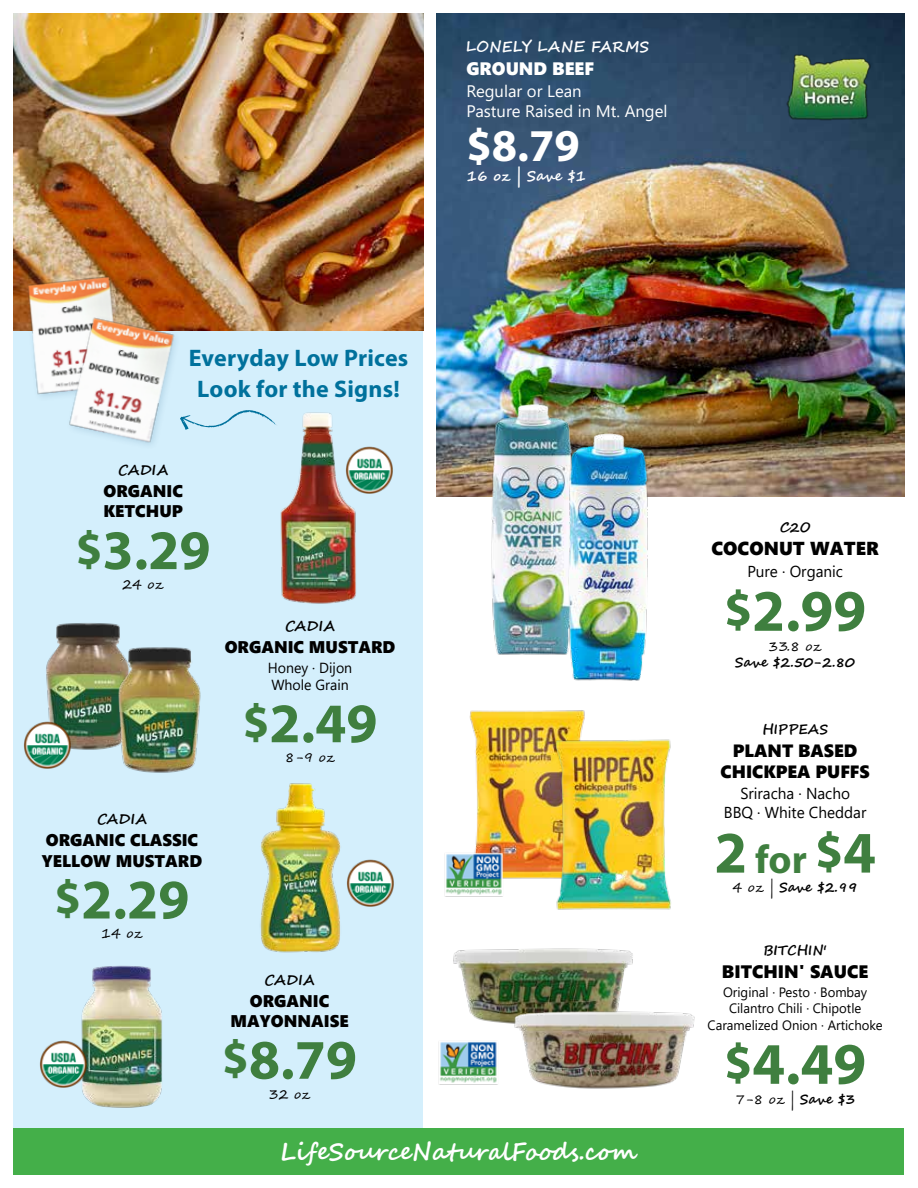
<style>
.page{position:relative;width:918px;height:1188px;background:#fff}
.page>*{position:absolute;margin:0;border:0;box-sizing:border-box;transform-origin:0 0}
.t1{font:700 59.25px "Myriad Pro";color:#3f7f3f}
.t2{font:700 56.25px "Myriad Pro";color:#3f7f3f}
.t3{font:700 45.75px "Myriad Pro";color:#fff}
.t4{font:700 40.05px "Myriad Pro";color:#3f7f3f}
.t5{font:700 24px "Myriad Pro";letter-spacing:.01em;color:#00719c}
.t6{font:700 24px "Segoe Script";color:#fff}
.t7{font:18.75px "Segoe UI Black";color:#000}
.t8{font:18px "Segoe UI Black";color:#000}
.t9{font:18px "Segoe UI Black";color:#fff}
.t10{font:17.85px/21.3px "Segoe UI Black";color:#000;text-align:center}
.t11{font:16.8px/20.2px "Segoe UI Black";color:#000}
.t12{font:16.65px/20.1px "Segoe UI";color:#fff}
.t13{font:15.75px/19px "Segoe UI";color:#000;text-align:center}
.t14{font:700 15.15px "Segoe Script";color:#fff}
.t15{font:14.55px/17.5px "Segoe UI";color:#000}
.t16{font:700 14.4px "Segoe Script";color:#fff}
.t17{font:700 14.1px "Segoe Script";letter-spacing:.015em;color:#000}
.t18{font:13.5px/16.2px "Segoe UI";color:#000;text-align:center}
.t19{font:700 13.5px "Segoe Script";color:#000}
.t20{font:13.5px "Segoe Script";color:#000}
.s1{font-size:48px}
.s2{font-size:50.7px}
.s3{font-size:59.25px}
.s4{font-weight:400}
.s5{font-weight:700}
</style>
<div class="page">
<div style="left:14px;top:13px;width:409px;height:1127px;background:#d4effc"></div>
<img style="left:14px;top:13px;width:409px;height:317px">
<div style="left:14px;top:1128px;width:890px;height:46px;background:#44af49"></div>
<img style="left:437px;top:13px;width:468px;height:484px">
<img style="left:469px;top:710px;width:116px;height:169px">
<img style="left:453px;top:948px;width:180px;height:76px">
<img style="left:547px;top:733px;width:124px;height:177px">
<img style="left:510px;top:1007px;width:185px;height:82px">
<div style="left:24px;top:273px;width:105px;height:130px;background:#01416f;opacity:.15"></div>
<img style="left:23px;top:272px;width:102px;height:127px">
<div style="left:66px;top:314px;width:116px;height:137px;background:#01416f;opacity:.15"></div>
<img style="left:66px;top:313px;width:112px;height:135px">
<img style="left:487px;top:396px;width:93px;height:259px">
<img style="left:561px;top:423px;width:94px;height:258px">
<img style="left:46px;top:623px;width:74px;height:127px">
<img style="left:115px;top:644px;width:86px;height:129px">
<img style="left:260px;top:783px;width:81px;height:170px">
<img style="left:280px;top:412px;width:76px;height:192px">
<img style="left:81px;top:965px;width:81px;height:143px">
<img style="left:438px;top:1042px;width:60px;height:43px">
<img style="left:444px;top:850px;width:62px;height:47px">
<img style="left:346px;top:859px;width:48px;height:48px">
<img style="left:23px;top:720px;width:49px;height:49px">
<img style="left:345px;top:445px;width:48px;height:50px">
<img style="left:39px;top:1039px;width:49px;height:49px">
<img style="left:781px;top:46px;width:95px;height:80px">
<svg style="left:180px;top:410px;width:96px;height:20px"></svg>
<p class="t14" style="left:467px;top:34px;width:184px">LONELY LANE FARMS</p>
<p class="t9" style="left:467px;top:55px;width:129px">GROUND BEEF</p>
<p class="t12" style="left:467px;top:79px;width:203px">Regular or Lean<br>Pasture Raised in Mt. Angel</p>
<h3 class="t3" style="left:467px;top:115px;width:115px">$8.79</h3>
<p class="t16" style="left:467px;top:164px;width:121px">16 oz | Save $1</p>
<h3 class="t5" style="left:189px;top:342px;width:221px">Everyday Low Prices</h3>
<h3 class="t5" style="left:197px;top:373px;width:204px">Look for the Signs!</h3>
<p class="t17" style="left:118px;top:459px;width:52px">CADIA</p>
<p class="t11" style="left:103px;top:480px;width:81px">ORGANIC<br>KETCHUP</p>
<h2 class="t2" style="left:76px;top:513px;width:136px"><span class="s1">$</span>3.29</h2>
<p class="t20" style="left:122px;top:573px;width:42px">24 oz</p>
<p class="t17" style="left:97px;top:808px;width:52px">CADIA</p>
<p class="t11" style="left:42px;top:829px;width:162px">ORGANIC CLASSIC<br>YELLOW MUSTARD</p>
<h2 class="t2" style="left:55px;top:863px;width:136px"><span class="s1">$</span>2.29</h2>
<p class="t20" style="left:101px;top:923px;width:42px">14 oz</p>
<p class="t17" style="left:285px;top:614px;width:52px">CADIA</p>
<p class="t11" style="left:225px;top:635px;width:172px">ORGANIC MUSTARD</p>
<p class="t15" style="left:268px;top:658px;width:86px">Honey · Dijon<br>Whole Grain</p>
<h2 class="t2" style="left:243px;top:687px;width:136px"><span class="s1">$</span>2.49</h2>
<p class="t20" style="left:285px;top:746px;width:51px">8-9 oz</p>
<p class="t17" style="left:265px;top:968px;width:52px">CADIA</p>
<p class="t11" style="left:231px;top:990px;width:120px;text-align:center">ORGANIC<br>MAYONNAISE</p>
<h2 class="t2" style="left:222px;top:1023px;width:136px"><span class="s1">$</span>8.79</h2>
<p class="t20" style="left:269px;top:1083px;width:42px">32 oz</p>
<h3 class="t6" style="left:280px;top:1132px;width:360px">LifeSourceNaturalFoods.com</h3>
<p class="t19" style="left:780px;top:516px;width:32px">C2O</p>
<p class="t7" style="left:711px;top:535px;width:169px">COCONUT WATER</p>
<p class="t13" style="left:747px;top:560px;width:97px">Pure · Organic</p>
<h1 class="t1" style="left:724px;top:572px;width:144px"><span class="s2">$</span>2.99</h1>
<p class="t20" style="left:768px;top:635px;width:54px">33.8 oz</p>
<p class="t19" style="left:735px;top:651px;width:121px">Save $2.50-2.80</p>
<p class="t19" style="left:762px;top:719px;width:67px">HIPPEAS</p>
<p class="t10" style="left:721px;top:739px;width:151px">PLANT BASED<br>CHICKPEA PUFFS</p>
<p class="t13" style="left:724px;top:783px;width:144px">Sriracha · Nacho<br>BBQ · White Cheddar</p>
<h3 class="t4" style="left:714px;top:833px;width:163px"><span class="s3">2</span> for <span class="s2">$</span><span class="s3">4</span></h3>
<p class="t19" style="left:733px;top:877px;width:127px"><span class="s4">4 oz |</span> Save $2.99</p>
<p class="t19" style="left:764px;top:939px;width:65px">BITCHIN'</p>
<p class="t8" style="left:722px;top:958px;width:148px">BITCHIN' SAUCE</p>
<p class="t18" style="left:708px;top:983px;width:177px">Original · Pesto · Bombay<br>Cilantro Chili · Chipotle<br>Caramelized Onion · Artichoke</p>
<h1 class="t1" style="left:724px;top:1025px;width:144px"><span class="s2">$</span>4.49</h1>
<p class="t20" style="left:735px;top:1088px;width:122px">7-8 oz | <span class="s5">Save $3</span></p>
</div>
